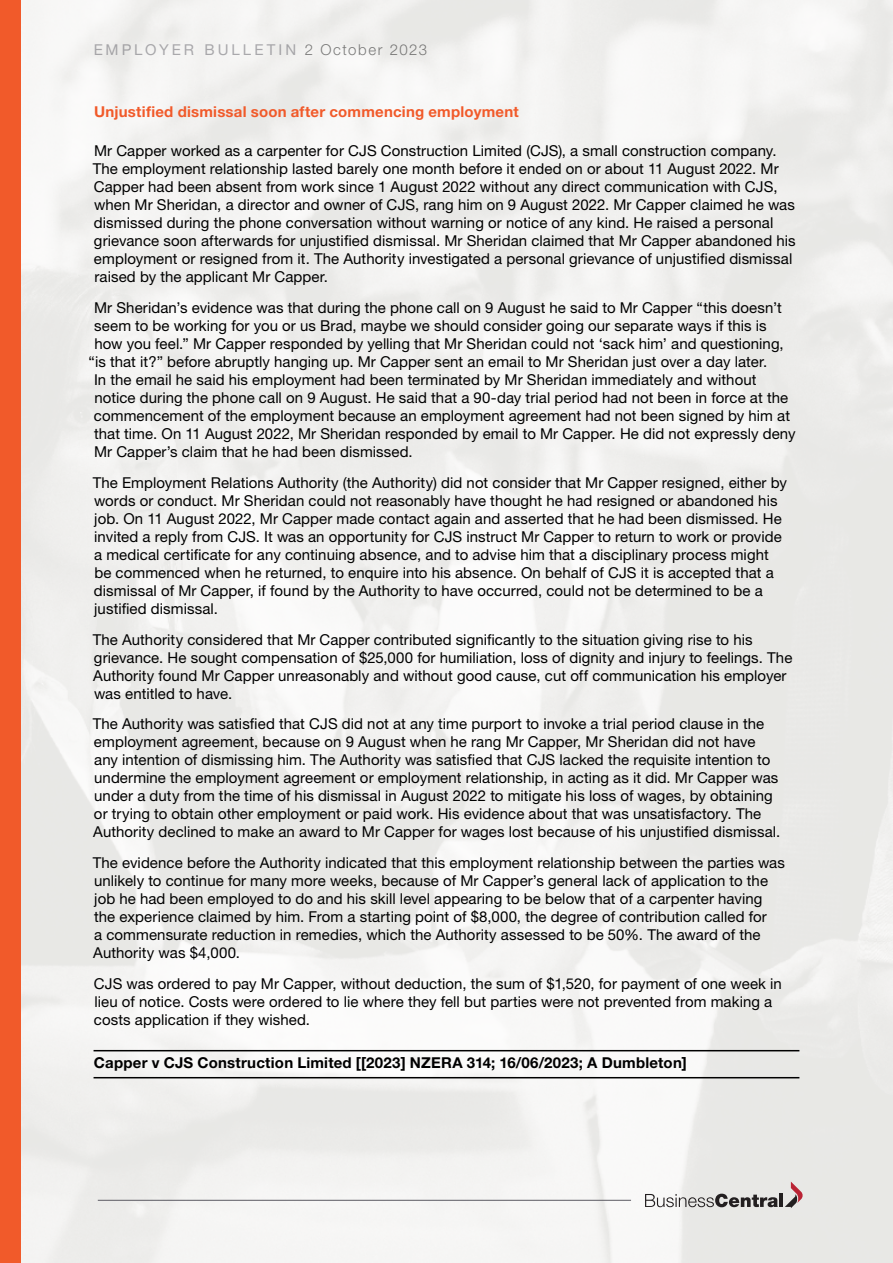
<style>
.page{position:relative;width:893px;height:1263px;background:#fff}
.page>*{position:absolute;margin:0;border:0;box-sizing:border-box;transform-origin:0 0}
.t1{font:15px/18px "Helvetica Neue LT Pro";letter-spacing:.005em;color:#000}
.t2{font:700 15px "Helvetica Neue LT Pro";letter-spacing:.015em;color:#000}
.t3{font:700 15px "Helvetica Neue LT Pro";letter-spacing:.015em;color:#f15a2a}
.t4{font:15px "Helvetica Neue LT Pro";letter-spacing:.2em;color:#5c5b63}
.s1{font-weight:300;color:#000}
</style>
<div class="page">
<img style="left:21px;top:0;width:872px;height:1263px">
<hr style="left:98px;top:1200px;width:533px;height:1px;background:#5c5b63">
<svg style="left:645px;top:1194px;width:133px;height:13px;background:#a19f9e"></svg>
<hr style="left:779px;top:1194px;width:4px;height:13px;background:#231f20">
<svg style="left:785px;top:1181px;width:18px;height:27px"></svg>
<div style="left:0;top:0;width:21px;height:1263px;background:#f15a2a"></div>
<hr style="left:94px;top:1050px;width:705px;height:1px;background:#000">
<hr style="left:94px;top:1077px;width:705px;height:1px;background:#000">
<p class="t4" style="left:94px;top:41px;width:335px">EMPLOYER BULLETIN <span class="s1">2 October 2023</span></p>
<p class="t3" style="left:94px;top:102px;width:426px">Unjustified dismissal soon after commencing employment</p>
<p class="t1" style="left:93px;top:142px;width:705px">Mr Capper worked as a carpenter for CJS Construction Limited (CJS), a small construction company.<br>The employment relationship lasted barely one month before it ended on or about 11 August 2022. Mr Capper had been absent from work since 1 August 2022 without any direct communication with CJS, when Mr Sheridan, a director and owner of CJS, rang him on 9 August 2022. Mr Capper claimed he was dismissed during the phone conversation without warning or notice of any kind. He raised a personal grievance soon afterwards for unjustified dismissal. Mr Sheridan claimed that Mr Capper abandoned his employment or resigned from it. The Authority investigated a personal grievance of unjustified dismissal raised by the applicant Mr Capper.</p>
<p class="t1" style="left:94px;top:298px;width:689px">Mr Sheridan’s evidence was that during the phone call on 9 August he said to Mr Capper “this doesn’t</p>
<p class="t1" style="left:94px;top:316px;width:674px">seem to be working for you or us Brad, maybe we should consider going our separate ways if this is</p>
<p class="t1" style="left:94px;top:334px;width:691px">how you feel.” Mr Capper responded by yelling that Mr Sheridan could not ‘sack him’ and questioning,</p>
<p class="t1" style="left:89px;top:352px;width:680px">“is that it?” before abruptly hanging up. Mr Capper sent an email to Mr Sheridan just over a day later.</p>
<p class="t1" style="left:94px;top:370px;width:664px">In the email he said his employment had been terminated by Mr Sheridan immediately and without</p>
<p class="t1" style="left:94px;top:388px;width:695px">notice during the phone call on 9 August. He said that a 90-day trial period had not been in force at the</p>
<p class="t1" style="left:94px;top:406px;width:698px">commencement of the employment because an employment agreement had not been signed by him at</p>
<p class="t1" style="left:94px;top:424px;width:703px">that time. On 11 August 2022, Mr Sheridan responded by email to Mr Capper. He did not expressly deny</p>
<p class="t1" style="left:94px;top:442px;width:320px">Mr Capper’s claim that he had been dismissed.</p>
<p class="t1" style="left:93px;top:473px;width:696px">The Employment Relations Authority (the Authority) did not consider that Mr Capper resigned, either by words or conduct. Mr Sheridan could not reasonably have thought he had resigned or abandoned his job. On 11 August 2022, Mr Capper made contact again and asserted that he had been dismissed. He invited a reply from CJS. It was an opportunity for CJS instruct Mr Capper to return to work or provide a medical certificate for any continuing absence, and to advise him that a disciplinary process might be commenced when he returned, to enquire into his absence. On behalf of CJS it is accepted that a dismissal of Mr Capper, if found by the Authority to have occurred, could not be determined to be a justified dismissal.</p>
<p class="t1" style="left:93px;top:630px;width:701px">The Authority considered that Mr Capper contributed significantly to the situation giving rise to his grievance. He sought compensation of $25,000 for humiliation, loss of dignity and injury to feelings. The Authority found Mr Capper unreasonably and without good cause, cut off communication his employer was entitled to have.</p>
<p class="t1" style="left:93px;top:715px;width:689px">The Authority was satisfied that CJS did not at any time purport to invoke a trial period clause in the employment agreement, because on 9 August when he rang Mr Capper, Mr Sheridan did not have any intention of dismissing him. The Authority was satisfied that CJS lacked the requisite intention to undermine the employment agreement or employment relationship, in acting as it did. Mr Capper was under a duty from the time of his dismissal in August 2022 to mitigate his loss of wages, by obtaining or trying to obtain other employment or paid work. His evidence about that was unsatisfactory. The Authority declined to make an award to Mr Capper for wages lost because of his unjustified dismissal.</p>
<p class="t1" style="left:93px;top:853px;width:694px">The evidence before the Authority indicated that this employment relationship between the parties was unlikely to continue for many more weeks, because of Mr Capper’s general lack of application to the job he had been employed to do and his skill level appearing to be below that of a carpenter having the experience claimed by him. From a starting point of $8,000, the degree of contribution called for<br>a commensurate reduction in remedies, which the Authority assessed to be 50%. The award of the Authority was $4,000.</p>
<p class="t1" style="left:94px;top:974px;width:689px">CJS was ordered to pay Mr Capper, without deduction, the sum of $1,520, for payment of one week in lieu of notice. Costs were ordered to lie where they fell but parties were not prevented from making a costs application if they wished.</p>
<p class="t2" style="left:94px;top:1054px;width:594px">Capper v CJS Construction Limited [[2023] NZERA 314; 16/06/2023; A Dumbleton]</p>
</div>
